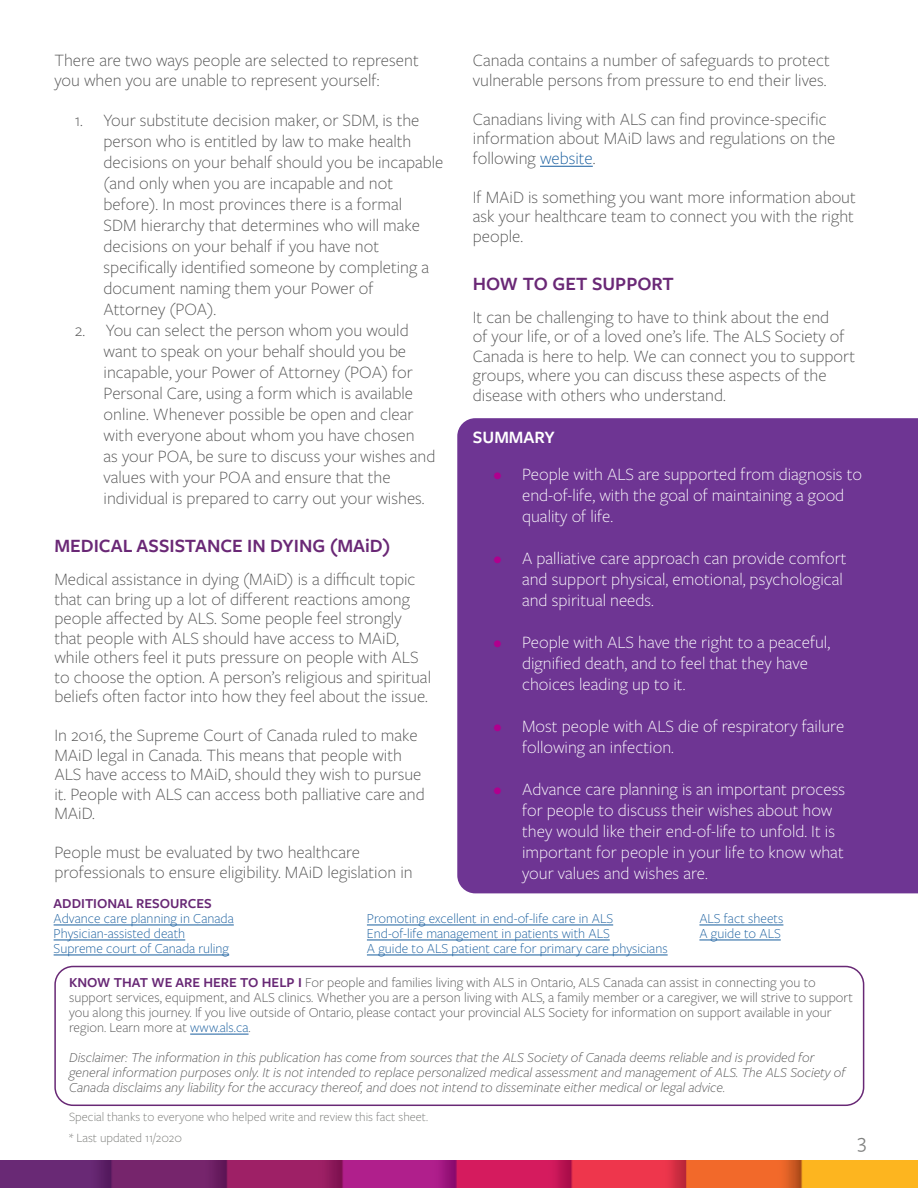
<style>
.page{position:relative;width:918px;height:1188px;background:#fff}
.page>*{position:absolute;margin:0;border:0;box-sizing:border-box;transform-origin:0 0}
.t1{font:21px "Freight Sans Pro";color:#7f807f}
.t2{font:600 19.5px "Freight Sans Pro";color:#6a2876}
.t3{font:300 18px/19.5px "Freight Sans Pro";color:#535353}
.t4{font:300 18px "Freight Sans Pro";color:#fff}
.t5{font:600 18px "Freight Sans Pro";color:#fff}
.t6{font:300 14.25px/15px "Freight Sans Pro";color:#535353}
.t7{font:italic 300 14.25px/15px "Freight Sans Pro";color:#535353}
.t8{font:300 14.25px "Freight Sans Pro";color:#175d9e}
.t9{font:600 14.25px "Freight Sans Pro";color:#682875}
.t10{font:300 13.2px "Freight Sans Pro";color:#767774}
.s1{color:#545454}
.s2{color:#175d9e}
.s3{color:#b0008e}
.s4{font-weight:600;color:#682875}
</style>
<div class="page">
<img style="left:0;top:1161px;width:918px;height:27px">
<div style="left:457px;top:418px;width:461px;height:475px;background:#6e3593"></div>
<hr style="left:190px;top:1034px;width:59px;height:1px;background:#175d9e">
<div style="left:54px;top:966px;width:810px;height:140px;border:2px solid #682875;border-radius:18px"></div>
<hr style="left:540px;top:166px;width:53px;height:1px;background:#175d9e">
<hr style="left:54px;top:925px;width:180px;height:1px;background:#175d9e">
<hr style="left:54px;top:940px;width:131px;height:1px;background:#175d9e">
<hr style="left:54px;top:955px;width:175px;height:1px;background:#175d9e">
<hr style="left:367px;top:925px;width:246px;height:1px;background:#175d9e">
<hr style="left:367px;top:940px;width:243px;height:1px;background:#175d9e">
<hr style="left:367px;top:955px;width:301px;height:1px;background:#175d9e">
<hr style="left:699px;top:925px;width:84px;height:1px;background:#175d9e">
<hr style="left:699px;top:940px;width:82px;height:1px;background:#175d9e">
<p class="t3" style="left:54px;top:50px;width:366px">There are two ways people are selected to represent you when you are unable to represent yourself:</p>
<p class="t3" style="left:75px;top:110px;width:346px"><span class="s1">1.</span> Your substitute decision maker, or SDM, is the</p>
<p class="t3" style="left:104px;top:131px;width:309px">person who is entitled by law to make health</p>
<p class="t3" style="left:104px;top:152px;width:341px">decisions on your behalf should you be incapable</p>
<p class="t3" style="left:104px;top:173px;width:291px">(and only when you are incapable and not</p>
<p class="t3" style="left:104px;top:194px;width:300px">before). In most provinces there is a formal</p>
<p class="t3" style="left:104px;top:215px;width:318px">SDM hierarchy that determines who will make</p>
<p class="t3" style="left:104px;top:236px;width:277px">decisions on your behalf if you have not</p>
<p class="t3" style="left:104px;top:257px;width:327px">specifically identified someone by completing a</p>
<p class="t3" style="left:104px;top:278px;width:271px">document naming them your Power of</p>
<p class="t3" style="left:104px;top:299px;width:114px">Attorney (POA).</p>
<p class="t3" style="left:75px;top:320px;width:335px"><span class="s1">2.</span> You can select the person whom you would</p>
<p class="t3" style="left:104px;top:341px;width:304px">want to speak on your behalf should you be</p>
<p class="t3" style="left:104px;top:362px;width:311px">incapable, your Power of Attorney (POA) for</p>
<p class="t3" style="left:104px;top:383px;width:311px">Personal Care, using a form which is available</p>
<p class="t3" style="left:104px;top:404px;width:311px">online. Whenever possible be open and clear</p>
<p class="t3" style="left:104px;top:425px;width:313px">with everyone about whom you have chosen</p>
<p class="t3" style="left:104px;top:446px;width:333px">as your POA, be sure to discuss your wishes and</p>
<p class="t3" style="left:104px;top:467px;width:289px">values with your POA and ensure that the</p>
<p class="t3" style="left:104px;top:488px;width:323px">individual is prepared to carry out your wishes.</p>
<p class="t2" style="left:54px;top:533px;width:338px">MEDICAL ASSISTANCE IN DYING (MAiD)</p>
<p class="t3" style="left:54px;top:569px;width:378px">Medical assistance in dying (MAiD) is a difficult topic that can bring up a lot of different reactions among people affected by ALS. Some people feel strongly that people with ALS should have access to MAiD, while others feel it puts pressure on people with ALS to choose the option. A person’s religious and spiritual beliefs often factor into how they feel about the issue.</p>
<p class="t3" style="left:54px;top:725px;width:372px">In 2016, the Supreme Court of Canada ruled to make MAiD legal in Canada. This means that people with ALS have access to MAiD, should they wish to pursue it. People with ALS can access both palliative care and MAiD.</p>
<p class="t3" style="left:54px;top:842px;width:360px">People must be evaluated by two healthcare professionals to ensure eligibility. MAiD legislation in</p>
<p class="t3" style="left:473px;top:50px;width:358px">Canada contains a number of safeguards to protect vulnerable persons from pressure to end their lives.</p>
<p class="t3" style="left:473px;top:109px;width:364px">Canadians living with ALS can find province-specific information about MAiD laws and regulations on the following <span class="s2">website</span>.</p>
<p class="t3" style="left:473px;top:187px;width:385px;text-align:justify">If MAiD is something you want more information about ask your healthcare team to connect you with the right people.</p>
<p class="t2" style="left:473px;top:270px;width:202px">HOW TO GET SUPPORT</p>
<p class="t3" style="left:473px;top:307px;width:384px">It can be challenging to have to think about the end<br>of your life, or of a loved one’s life. The ALS Society of Canada is here to help. We can connect you to support groups, where you can discuss these aspects of the disease with others who understand.</p>
<p class="t5" style="left:473px;top:425px;width:84px">SUMMARY</p>
<p class="t4" style="left:493px;top:463px;width:370px"><span class="s3">•</span> People with ALS are supported from diagnosis to</p>
<p class="t4" style="left:522px;top:484px;width:324px">end-of-life, with the goal of maintaining a good</p>
<p class="t4" style="left:522px;top:505px;width:93px">quality of life.</p>
<p class="t4" style="left:493px;top:547px;width:355px"><span class="s3">•</span> A palliative care approach can provide comfort</p>
<p class="t4" style="left:522px;top:568px;width:322px">and support physical, emotional, psychological</p>
<p class="t4" style="left:522px;top:589px;width:133px">and spiritual needs.</p>
<p class="t4" style="left:493px;top:631px;width:338px"><span class="s3">•</span> People with ALS have the right to a peaceful,</p>
<p class="t4" style="left:522px;top:652px;width:287px">dignified death, and to feel that they have</p>
<p class="t4" style="left:522px;top:673px;width:165px">choices leading up to it.</p>
<p class="t4" style="left:493px;top:715px;width:352px"><span class="s3">•</span> Most people with ALS die of respiratory failure</p>
<p class="t4" style="left:522px;top:736px;width:153px">following an infection.</p>
<p class="t4" style="left:493px;top:778px;width:353px"><span class="s3">•</span> Advance care planning is an important process</p>
<p class="t4" style="left:522px;top:799px;width:312px">for people to discuss their wishes about how</p>
<p class="t4" style="left:522px;top:820px;width:314px">they would like their end-of-life to unfold. It is</p>
<p class="t4" style="left:522px;top:841px;width:323px">important for people in your life to know what</p>
<p class="t4" style="left:522px;top:862px;width:187px">your values and wishes are.</p>
<p class="t9" style="left:54px;top:894px;width:160px">ADDITIONAL RESOURCES</p>
<p class="t8" style="left:54px;top:909px;width:182px">Advance care planning in Canada</p>
<p class="t8" style="left:54px;top:924px;width:133px">Physician-assisted death</p>
<p class="t8" style="left:54px;top:939px;width:177px">Supreme court of Canada ruling</p>
<p class="t8" style="left:367px;top:909px;width:248px">Promoting excellent in end-of-life care in ALS</p>
<p class="t8" style="left:367px;top:924px;width:244px">End-of-life management in patients with ALS</p>
<p class="t8" style="left:367px;top:939px;width:302px">A guide to ALS patient care for primary care physicians</p>
<p class="t8" style="left:699px;top:909px;width:85px">ALS fact sheets</p>
<p class="t8" style="left:699px;top:924px;width:83px">A guide to ALS</p>
<p class="t6" style="left:69px;top:974px;width:785px"><span class="s4">KNOW THAT WE ARE HERE TO HELP I</span> For people and families living with ALS in Ontario, ALS Canada can assist in connecting you to support services, equipment, and ALS clinics. Whether you are a person living with ALS, a family member or a caregiver, we will strive to support you along this journey. If you live outside of Ontario, please contact your provincial ALS Society for information on support available in your region. Learn more at <span class="s2">www.als.ca</span>.</p>
<p class="t7" style="left:69px;top:1050px;width:778px">Disclaimer: The information in this publication has come from sources that the ALS Society of Canada deems reliable and is provided for general information purposes only. It is not intended to replace personalized medical assessment and management of ALS. The ALS Society of<br>Canada disclaims any liability for the accuracy thereof, and does not intend to disseminate either medical or legal advice.</p>
<p class="t10" style="left:69px;top:1108px;width:361px">Special thanks to everyone who helped write and review this fact sheet.</p>
<p class="t10" style="left:69px;top:1129px;width:114px">* Last updated 11/2020</p>
<p class="t1" style="left:858px;top:1127px;width:10px">3</p>
</div>
